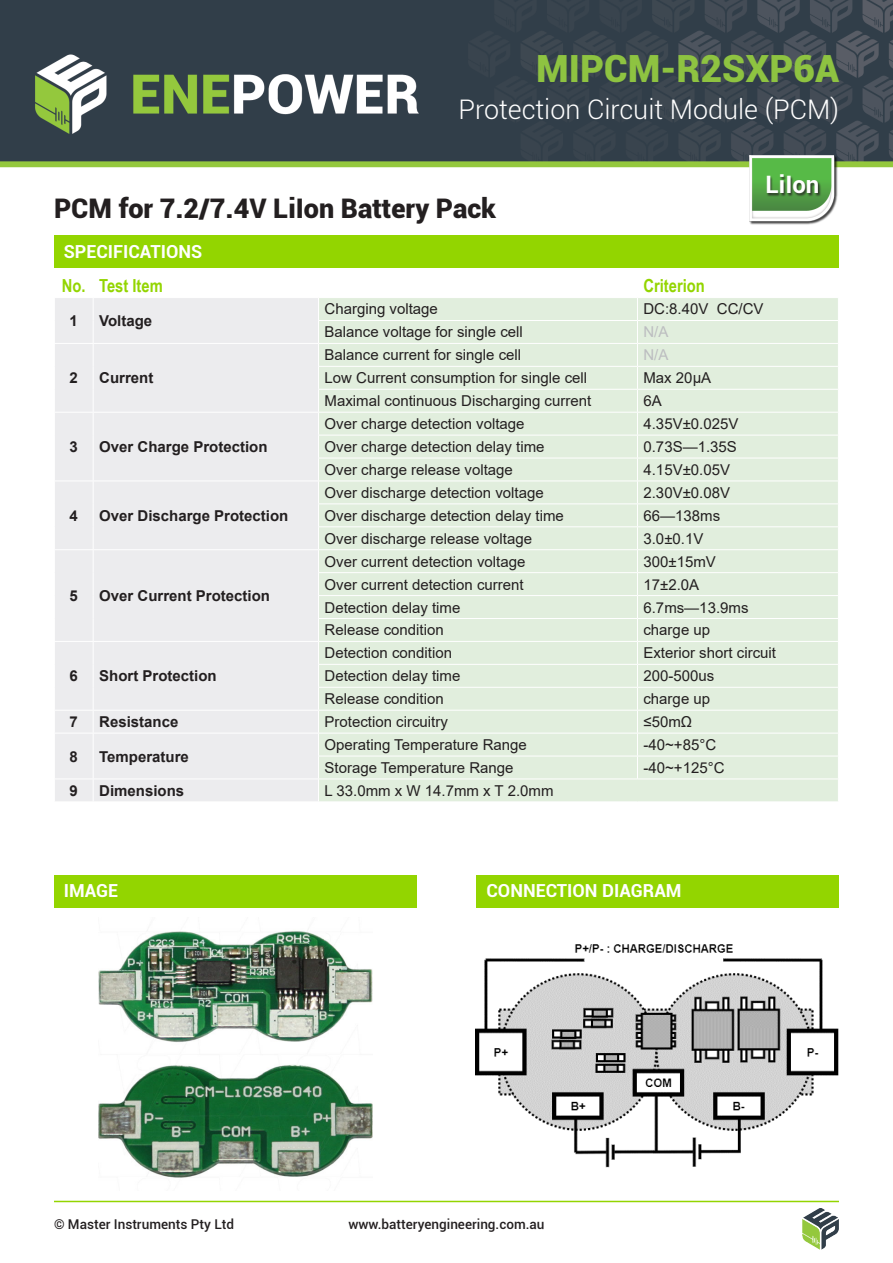
<style>
.page{position:relative;width:893px;height:1263px;background:#fff}
.page>*{position:absolute;margin:0;border:0;box-sizing:border-box;transform-origin:0 0}
.t1{font:900 37.5px "Roboto";color:#8ec341}
.t2{font:900 27px "Roboto";color:#231f20}
.t3{font:300 27px "Roboto";color:#fff}
.t4{font:700 24px "Roboto";color:#fff}
.t5{font:700 18px "Roboto";color:#fff}
.Table_Heading_Style{font:700 18px "Arial Narrow";color:#93d500}
.t6{font:15px "Arial";color:#231f20}
.Table_Item_Style_1{font:700 15px "Arial";color:#231f20}
.t7{font:15px "Arial";color:#bcbdc0}
.t8{font:500 13.5px "Roboto";color:#231f20}
</style>
<div class="page">
<img style="left:1px;top:1px;width:891px;height:166px">
<div style="left:55px;top:298px;width:263px;height:503px;background:#ececee"></div>
<div style="left:319px;top:298px;width:519px;height:503px;background:#e1eedd"></div>
<hr style="left:318px;top:320px;width:319px;height:1px;background:#fff">
<hr style="left:637px;top:320px;width:202px;height:1px;background:#fff">
<hr style="left:54px;top:343px;width:39px;height:1px;background:#fff">
<hr style="left:93px;top:343px;width:226px;height:1px;background:#fff">
<hr style="left:319px;top:343px;width:318px;height:1px;background:#fff">
<hr style="left:637px;top:343px;width:202px;height:1px;background:#fff">
<hr style="left:318px;top:366px;width:319px;height:1px;background:#fff">
<hr style="left:637px;top:366px;width:202px;height:1px;background:#fff">
<hr style="left:318px;top:389px;width:319px;height:1px;background:#fff">
<hr style="left:637px;top:389px;width:202px;height:1px;background:#fff">
<hr style="left:54px;top:412px;width:39px;height:1px;background:#fff">
<hr style="left:93px;top:412px;width:226px;height:1px;background:#fff">
<hr style="left:319px;top:412px;width:318px;height:1px;background:#fff">
<hr style="left:637px;top:412px;width:202px;height:1px;background:#fff">
<hr style="left:318px;top:435px;width:319px;height:1px;background:#fff">
<hr style="left:637px;top:435px;width:202px;height:1px;background:#fff">
<hr style="left:318px;top:458px;width:319px;height:1px;background:#fff">
<hr style="left:637px;top:458px;width:202px;height:1px;background:#fff">
<hr style="left:54px;top:481px;width:39px;height:1px;background:#fff">
<hr style="left:93px;top:481px;width:226px;height:1px;background:#fff">
<hr style="left:319px;top:481px;width:318px;height:1px;background:#fff">
<hr style="left:637px;top:481px;width:202px;height:1px;background:#fff">
<hr style="left:318px;top:503px;width:319px;height:1px;background:#fff">
<hr style="left:637px;top:503px;width:202px;height:1px;background:#fff">
<hr style="left:318px;top:526px;width:319px;height:1px;background:#fff">
<hr style="left:637px;top:526px;width:202px;height:1px;background:#fff">
<hr style="left:54px;top:549px;width:39px;height:1px;background:#fff">
<hr style="left:93px;top:549px;width:226px;height:1px;background:#fff">
<hr style="left:319px;top:549px;width:318px;height:1px;background:#fff">
<hr style="left:637px;top:549px;width:202px;height:1px;background:#fff">
<hr style="left:318px;top:572px;width:319px;height:1px;background:#fff">
<hr style="left:637px;top:572px;width:202px;height:1px;background:#fff">
<hr style="left:318px;top:595px;width:319px;height:1px;background:#fff">
<hr style="left:637px;top:595px;width:202px;height:1px;background:#fff">
<hr style="left:318px;top:618px;width:319px;height:1px;background:#fff">
<hr style="left:637px;top:618px;width:202px;height:1px;background:#fff">
<hr style="left:54px;top:641px;width:39px;height:1px;background:#fff">
<hr style="left:93px;top:641px;width:226px;height:1px;background:#fff">
<hr style="left:319px;top:641px;width:318px;height:1px;background:#fff">
<hr style="left:637px;top:641px;width:202px;height:1px;background:#fff">
<hr style="left:318px;top:664px;width:319px;height:1px;background:#fff">
<hr style="left:637px;top:664px;width:202px;height:1px;background:#fff">
<hr style="left:318px;top:687px;width:319px;height:1px;background:#fff">
<hr style="left:637px;top:687px;width:202px;height:1px;background:#fff">
<hr style="left:54px;top:710px;width:39px;height:1px;background:#fff">
<hr style="left:93px;top:710px;width:226px;height:1px;background:#fff">
<hr style="left:319px;top:710px;width:318px;height:1px;background:#fff">
<hr style="left:637px;top:710px;width:202px;height:1px;background:#fff">
<hr style="left:54px;top:733px;width:39px;height:1px;background:#fff">
<hr style="left:93px;top:733px;width:226px;height:1px;background:#fff">
<hr style="left:319px;top:733px;width:318px;height:1px;background:#fff">
<hr style="left:637px;top:733px;width:202px;height:1px;background:#fff">
<hr style="left:318px;top:756px;width:319px;height:1px;background:#fff">
<hr style="left:637px;top:756px;width:202px;height:1px;background:#fff">
<svg style="left:637px;top:298px;width:1px;height:480px"></svg>
<hr style="left:54px;top:778px;width:39px;height:1px;background:#fff">
<hr style="left:93px;top:778px;width:226px;height:1px;background:#fff">
<svg style="left:93px;top:298px;width:1px;height:503px"></svg>
<hr style="left:319px;top:778px;width:318px;height:1px;background:#fff">
<hr style="left:637px;top:778px;width:202px;height:1px;background:#fff">
<img style="left:803px;top:1209px;width:36px;height:40px">
<hr style="left:54px;top:1201px;width:785px;height:1px;background:#93d500">
<img style="left:749px;top:155px;width:90px;height:70px">
<div style="left:766px;top:175px;width:56px;height:21px;background:#231f20;opacity:.75"></div>
<div style="left:54px;top:235px;width:784px;height:33px;background:#93d500"></div>
<div style="left:54px;top:875px;width:362px;height:33px;background:#93d500"></div>
<div style="left:476px;top:875px;width:362px;height:33px;background:#93d500"></div>
<img style="left:476px;top:944px;width:362px;height:224px">
<img style="left:99px;top:931px;width:273px;height:247px">
<p class="t1" style="left:536px;top:42px;width:304px">MIPCM-R2SXP6A</p>
<p class="t3" style="left:458px;top:91px;width:382px">Protection Circuit Module (PCM)</p>
<p class="t2" style="left:54px;top:189px;width:443px">PCM for 7.2/7.4V LiIon Battery Pack</p>
<p class="t5" style="left:64px;top:239px;width:140px">SPECIFICATIONS</p>
<p class="t4" style="left:766px;top:168px;width:55px">LiIon</p>
<p class="Table_Heading_Style" style="left:62px;top:272px;width:25px">No.</p>
<p class="Table_Heading_Style" style="left:99px;top:272px;width:65px">Test Item</p>
<p class="Table_Heading_Style" style="left:643px;top:272px;width:63px">Criterion</p>
<p class="Table_Item_Style_1" style="left:70px;top:310px;width:10px">1</p>
<p class="Table_Item_Style_1" style="left:99px;top:310px;width:55px">Voltage</p>
<p class="t6" style="left:325px;top:299px;width:115px">Charging voltage</p>
<p class="t6" style="left:643px;top:299px;width:122px">DC:8.40V CC/CV</p>
<p class="t6" style="left:325px;top:322px;width:200px">Balance voltage for single cell</p>
<p class="t7" style="left:643px;top:322px;width:27px">N/A</p>
<p class="Table_Item_Style_1" style="left:70px;top:367px;width:10px">2</p>
<p class="Table_Item_Style_1" style="left:99px;top:367px;width:56px">Current</p>
<p class="Table_Item_Style_1" style="left:70px;top:436px;width:10px">3</p>
<p class="Table_Item_Style_1" style="left:99px;top:436px;width:170px">Over Charge Protection</p>
<p class="Table_Item_Style_1" style="left:70px;top:505px;width:10px">4</p>
<p class="Table_Item_Style_1" style="left:99px;top:505px;width:191px">Over Discharge Protection</p>
<p class="Table_Item_Style_1" style="left:70px;top:585px;width:10px">5</p>
<p class="Table_Item_Style_1" style="left:99px;top:585px;width:172px">Over Current Protection</p>
<p class="Table_Item_Style_1" style="left:70px;top:665px;width:10px">6</p>
<p class="Table_Item_Style_1" style="left:99px;top:665px;width:119px">Short Protection</p>
<p class="t6" style="left:325px;top:345px;width:198px">Balance current for single cell</p>
<p class="t7" style="left:643px;top:345px;width:27px">N/A</p>
<p class="t6" style="left:325px;top:368px;width:264px">Low Current consumption for single cell</p>
<p class="t6" style="left:643px;top:368px;width:69px">Max 20μA</p>
<p class="t6" style="left:325px;top:391px;width:268px">Maximal continuous Discharging current</p>
<p class="t6" style="left:643px;top:391px;width:20px">6A</p>
<p class="t6" style="left:325px;top:413px;width:202px">Over charge detection voltage</p>
<p class="t6" style="left:643px;top:413px;width:96px">4.35V±0.025V</p>
<p class="t6" style="left:325px;top:436px;width:222px">Over charge detection delay time</p>
<p class="t6" style="left:643px;top:436px;width:95px">0.73S—1.35S</p>
<p class="t6" style="left:325px;top:459px;width:190px">Over charge release voltage</p>
<p class="t6" style="left:643px;top:459px;width:88px">4.15V±0.05V</p>
<p class="t6" style="left:325px;top:482px;width:221px">Over discharge detection voltage</p>
<p class="t6" style="left:643px;top:482px;width:88px">2.30V±0.08V</p>
<p class="t6" style="left:325px;top:505px;width:241px">Over discharge detection delay time</p>
<p class="t6" style="left:643px;top:505px;width:78px">66—138ms</p>
<p class="t6" style="left:325px;top:528px;width:209px">Over discharge release voltage</p>
<p class="t6" style="left:643px;top:528px;width:61px">3.0±0.1V</p>
<p class="t6" style="left:325px;top:551px;width:202px">Over current detection voltage</p>
<p class="t6" style="left:643px;top:551px;width:74px">300±15mV</p>
<p class="t6" style="left:325px;top:574px;width:201px">Over current detection current</p>
<p class="t6" style="left:643px;top:574px;width:57px">17±2.0A</p>
<p class="t6" style="left:325px;top:597px;width:137px">Detection delay time</p>
<p class="t6" style="left:643px;top:597px;width:107px">6.7ms—13.9ms</p>
<p class="t6" style="left:325px;top:620px;width:121px">Release condition</p>
<p class="t6" style="left:643px;top:620px;width:68px">charge up</p>
<p class="t6" style="left:325px;top:643px;width:129px">Detection condition</p>
<p class="t6" style="left:643px;top:643px;width:134px">Exterior short circuit</p>
<p class="t6" style="left:325px;top:666px;width:137px">Detection delay time</p>
<p class="t6" style="left:643px;top:666px;width:72px">200-500us</p>
<p class="t6" style="left:325px;top:689px;width:121px">Release condition</p>
<p class="t6" style="left:643px;top:689px;width:68px">charge up</p>
<p class="Table_Item_Style_1" style="left:70px;top:711px;width:10px">7</p>
<p class="Table_Item_Style_1" style="left:99px;top:711px;width:81px">Resistance</p>
<p class="t6" style="left:325px;top:711px;width:125px">Protection circuitry</p>
<p class="t6" style="left:643px;top:711px;width:50px">≤50mΩ</p>
<p class="Table_Item_Style_1" style="left:70px;top:746px;width:10px">8</p>
<p class="Table_Item_Style_1" style="left:99px;top:746px;width:91px">Temperature</p>
<p class="t6" style="left:325px;top:734px;width:204px">Operating Temperature Range</p>
<p class="t6" style="left:643px;top:734px;width:74px">-40~+85°C</p>
<p class="t6" style="left:325px;top:757px;width:190px">Storage Temperature Range</p>
<p class="t6" style="left:643px;top:757px;width:83px">-40~+125°C</p>
<p class="Table_Item_Style_1" style="left:70px;top:780px;width:10px">9</p>
<p class="Table_Item_Style_1" style="left:99px;top:780px;width:87px">Dimensions</p>
<p class="t6" style="left:325px;top:780px;width:230px">L 33.0mm x W 14.7mm x T 2.0mm</p>
<p class="t5" style="left:64px;top:878px;width:56px">IMAGE</p>
<p class="t5" style="left:487px;top:878px;width:196px">CONNECTION DIAGRAM</p>
<p class="t8" style="left:54px;top:1214px;width:182px">© Master Instruments Pty Ltd</p>
<p class="t8" style="left:348px;top:1214px;width:198px">www.batteryengineering.com.au</p>
</div>
